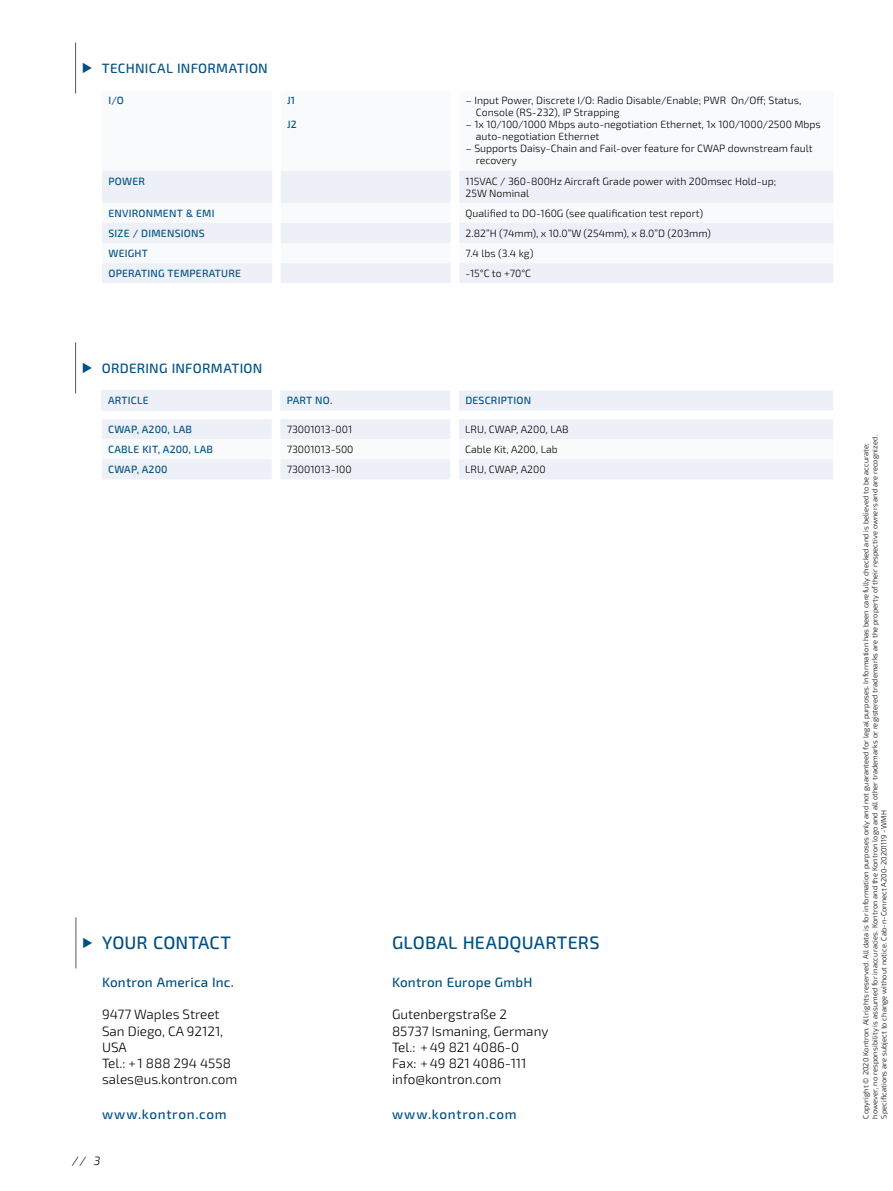
<style>
.page{position:relative;width:893px;height:1191px;background:#fff}
.page>*{position:absolute;margin:0;border:0;box-sizing:border-box;transform-origin:0 0}
.t1{font:500 18px "Sn T";letter-spacing:.005em;color:#005083}
.t2{font:300 13.5px/16.2px "Sn T";color:#000}
.t3{font:500 13.5px "Sn T";letter-spacing:.02em;color:#005083}
.t4{font:500 13.5px "Sn T";letter-spacing:.05em;color:#005083}
.t5{font:italic 300 12px "Sn T";color:#000}
.t6{font:300 10.5px/12px "Sn T";color:#000}
.t7{font:500 10.5px "Sn T";letter-spacing:.02em;color:#005083}
.t8{font:300 7.5px/9px "Sn T";letter-spacing:.01em;color:#000}
</style>
<div class="page">
<hr style="left:76px;top:917px;width:1px;height:51px;background:#575756">
<hr style="left:75px;top:43px;width:1px;height:51px;background:#575756">
<hr style="left:75px;top:342px;width:1px;height:51px;background:#575756">
<svg style="left:102px;top:390px;width:731px;height:89px"></svg>
<svg style="left:102px;top:171px;width:731px;height:112px;fill:#edf1f7"></svg>
<p class="t3" style="left:102px;top:60px;width:168px">TECHNICAL INFORMATION</p>
<p class="t7" style="left:108px;top:94px;width:17px">I/O</p>
<p class="t7" style="left:287px;top:94px;width:9px">J1</p>
<p class="t7" style="left:287px;top:118px;width:11px">J2</p>
<p class="t6" style="left:476px;top:95px;width:327px;text-indent:-10px">– Input Power, Discrete I/O: Radio Disable/Enable; PWR On/Off; Status,<br>Console (RS-232), IP Strapping</p>
<p class="t6" style="left:476px;top:119px;width:347px;text-indent:-10px">– 1x 10/100/1000 Mbps auto-negotiation Ethernet, 1x 100/1000/2500 Mbps auto-negotiation Ethernet</p>
<p class="t6" style="left:476px;top:143px;width:338px;text-indent:-10px">– Supports Daisy-Chain and Fail-over feature for CWAP downstream fault recovery</p>
<p class="t7" style="left:108px;top:175px;width:38px">POWER</p>
<p class="t6" style="left:466px;top:175px;width:312px">115VAC / 360-800Hz Aircraft Grade power with 200msec Hold-up;<br>25W Nominal</p>
<p class="t7" style="left:108px;top:207px;width:108px">ENVIRONMENT &amp; EMI</p>
<p class="t6" style="left:466px;top:207px;width:239px">Qualified to DO-160G (see qualification test report)</p>
<p class="t7" style="left:108px;top:227px;width:98px">SIZE / DIMENSIONS</p>
<p class="t6" style="left:466px;top:227px;width:247px">2.82”H (74mm), x 10.0”W (254mm), x 8.0”D (203mm)</p>
<p class="t7" style="left:108px;top:247px;width:41px">WEIGHT</p>
<p class="t6" style="left:466px;top:247px;width:69px">7.4 lbs (3.4 kg)</p>
<p class="t7" style="left:108px;top:267px;width:134px">OPERATING TEMPERATURE</p>
<p class="t6" style="left:466px;top:267px;width:67px">-15°C to +70°C</p>
<p class="t3" style="left:102px;top:360px;width:162px">ORDERING INFORMATION</p>
<p class="t7" style="left:108px;top:394px;width:42px">ARTICLE</p>
<p class="t7" style="left:287px;top:394px;width:47px">PART NO.</p>
<p class="t7" style="left:465px;top:394px;width:67px">DESCRIPTION</p>
<p class="t7" style="left:108px;top:423px;width:85px">CWAP, A200, LAB</p>
<p class="t6" style="left:287px;top:423px;width:67px">73001013-001</p>
<p class="t6" style="left:465px;top:423px;width:105px">LRU, CWAP, A200, LAB</p>
<p class="t7" style="left:108px;top:443px;width:106px">CABLE KIT, A200, LAB</p>
<p class="t6" style="left:287px;top:443px;width:68px">73001013-500</p>
<p class="t6" style="left:465px;top:443px;width:94px">Cable Kit, A200, Lab</p>
<p class="t7" style="left:108px;top:463px;width:61px">CWAP, A200</p>
<p class="t6" style="left:287px;top:463px;width:67px">73001013-100</p>
<p class="t6" style="left:465px;top:463px;width:82px">LRU, CWAP, A200</p>
<h1 class="t1" style="left:102px;top:932px;width:130px">YOUR CONTACT</h1>
<p class="t3" style="left:102px;top:974px;width:133px">Kontron America Inc.</p>
<p class="t2" style="left:102px;top:1007px;width:137px">9477 Waples Street<br>San Diego, CA 92121,<br>USA<br>Tel.: +1 888 294 4558 sales@us.kontron.com</p>
<h1 class="t1" style="left:392px;top:932px;width:209px">GLOBAL HEADQUARTERS</h1>
<p class="t3" style="left:392px;top:974px;width:142px">Kontron Europe GmbH</p>
<p class="t2" style="left:392px;top:1007px;width:158px">Gutenbergstraße 2<br>85737 Ismaning, Germany<br>Tel.: +49 821 4086-0<br>Fax: +49 821 4086-111 info@kontron.com</p>
<p class="t4" style="left:102px;top:1106px;width:126px">www.kontron.com</p>
<p class="t4" style="left:392px;top:1106px;width:126px">www.kontron.com</p>
<p class="t5" style="left:72px;top:1153px;width:29px">// 3</p>
<p class="t8" style="left:862px;top:1118px;width:685px;rotate:-90deg">Copyright © 2020 Kontron. All rights reserved. All data is for information purposes only and not guaranteed for legal purposes. Information has been carefully checked and is believed to be accurate; however, no responsibility is assumed for inaccuracies. Kontron and the Kontron logo and all other trademarks or registered trademarks are the property of their respective owners and are recognized.<br>Specifications are subject to change without notice. Cab-n-Connect A200-20201119 -WMH</p>
</div>
